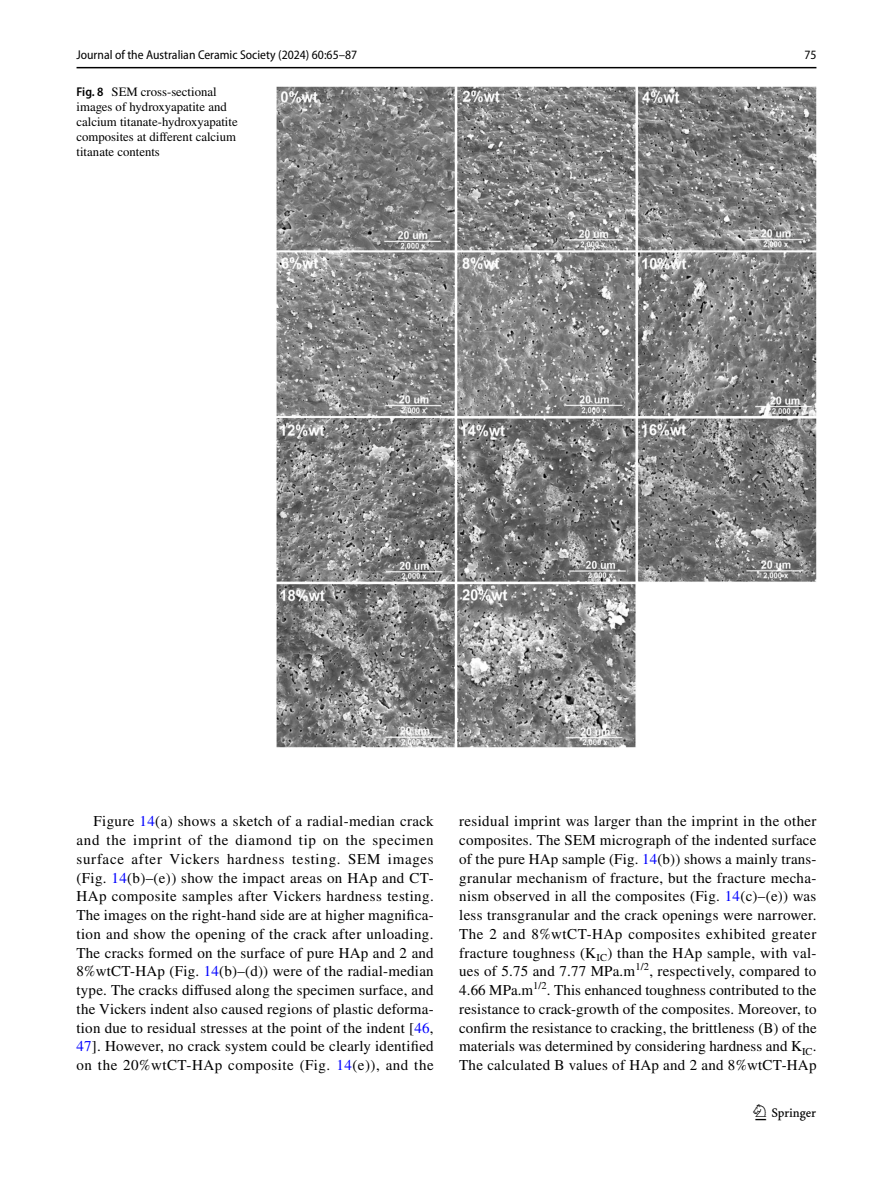
<style>
.page{position:relative;width:893px;height:1187px;background:#fff}
.page>*{position:absolute;margin:0;border:0;box-sizing:border-box;transform-origin:0 0}
.t1{font:22.5px "Springnew Regular 3";color:#000}
.t2{font:15px/18.8px "STIX";letter-spacing:.015em;color:#000;text-align:justify}
.t3{font:12.75px/15px "STIX";color:#000}
.t4{font:semi-condensed 12.75px "Myriad Pro";color:#000}
.s1{font-family:"Myriad Pro";font-weight:600;font-stretch:semi-condensed}
.s2{color:#00f}
</style>
<div class="page">
<hr style="left:77px;top:67px;width:739px;height:1px;background:#000">
<img style="left:276px;top:87px;width:540px;height:660px">
<p class="t4" style="left:77px;top:48px;width:282px">Journal of the Australian Ceramic Society (2024) 60:65–87</p>
<p class="t4" style="left:804px;top:48px;width:14px">75</p>
<p class="t3" style="left:77px;top:85px;width:163px"><span class="s1">Fig. 8</span> SEM cross-sectional images of hydroxyapatite and calcium titanate-hydroxyapatite composites at different calcium titanate contents</p>
<p class="t2" style="left:77px;top:812px;width:359px;text-indent:17px">Figure <span class="s2">14</span>(a) shows a sketch of a radial-median crack and the imprint of the diamond tip on the specimen surface after Vickers hardness testing. SEM images (Fig. <span class="s2">14</span>(b)–(e)) show the impact areas on HAp and CT-HAp composite samples after Vickers hardness testing.<br>The images on the right-hand side are at higher magnifica&shy;tion and show the opening of the crack after unloading.<br>The cracks formed on the surface of pure HAp and 2 and 8%wtCT-HAp (Fig. <span class="s2">14</span>(b)–(d)) were of the radial-median type. The cracks diffused along the specimen surface, and the Vickers indent also caused regions of plastic deforma&shy;tion due to residual stresses at the point of the indent [<span class="s2">46</span>, <span class="s2">47</span>]. However, no crack system could be clearly identified on the 20%wtCT-HAp composite (Fig. <span class="s2">14</span>(e)), and the</p>
<p class="t2" style="left:459px;top:812px;width:359px">residual imprint was larger than the imprint in the other composites. The SEM micrograph of the indented surface of the pure HAp sample (Fig. <span class="s2">14</span>(b)) shows a mainly trans&shy;granular mechanism of fracture, but the fracture mecha&shy;nism observed in all the composites (Fig. <span class="s2">14</span>(c)–(e)) was less transgranular and the crack openings were narrower.<br>The 2 and 8%wtCT-HAp composites exhibited greater fracture toughness (K<sub>IC</sub>) than the HAp sample, with val&shy;ues of 5.75 and 7.77 MPa.m<sup>1/2</sup>, respectively, compared to 4.66 MPa.m<sup>1/2</sup>. This enhanced toughness contributed to the resistance to crack-growth of the composites. Moreover, to confirm the resistance to cracking, the brittleness (B) of the materials was determined by considering hardness and K<sub>IC</sub>.<br>The calculated B values of HAp and 2 and 8%wtCT-HAp</p>
<h1 class="t1" style="left:755px;top:1104px;width:62px">1 3</h1>
</div>
